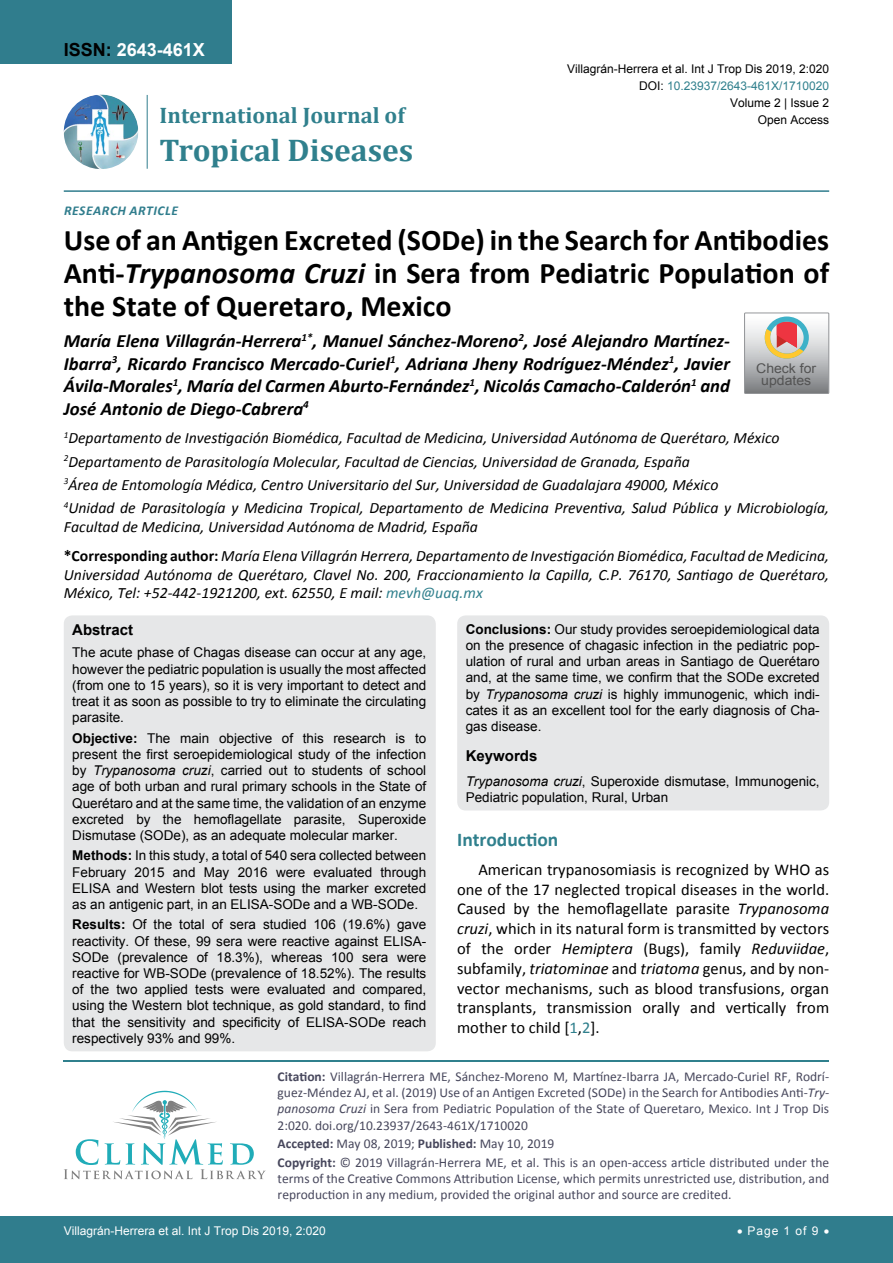
<style>
.page{position:relative;width:893px;height:1263px;background:#fff}
.page>*{position:absolute;margin:0;border:0;box-sizing:border-box;transform-origin:0 0}
.t1{font:700 31.5px "Cambria";color:#30808d}
.t2{font:700 30px/33px "Calibri";color:#000;text-align:justify}
.t3{font:700 22.5px "Cambria";color:#30808d}
.t4{font:700 19.5px "Calibri";color:#30808d}
.t5{font:italic 700 18.75px/22.5px "Calibri";color:#000;text-align:justify}
.t6{font:700 18px "Arial";color:#fff}
.t7{font:16.5px/19.8px "Calibri";color:#000;text-align:justify}
.t8{font:italic 15.75px/23.1px "Calibri";color:#000}
.t9{font:700 15px "Arial";color:#000}
.t10{font:13.5px/16.2px "Arial";color:#000;text-align:justify}
.t11{font:13.5px/16.2px "Calibri";color:#47475c}
.t12{font:italic 700 13.5px "Calibri";color:#307d8d}
.t13{font:13.35px/11.6px "Arial";color:#535353;text-align:center;scale:1.05 1}
.t14{font:12px "Arial";color:#000}
.t15{font:12px "Arial";color:#fff}
.t16{font:12px "Arial";color:#30808d}
.s1{color:#000}
.s2{font-style:italic}
.s3{font-weight:700;font-style:normal}
.s4{color:#30808d}
.s5{font-weight:700}
</style>
<div class="page">
<div style="left:0;top:0;width:231px;height:64px;background:#307d8d"></div>
<img style="left:64px;top:95px;width:74px;height:74px;border-radius:37px">
<hr style="left:147px;top:95px;width:1px;height:74px;background:#307d8d">
<hr style="left:64px;top:190px;width:765px;height:2px;background:#307d8d">
<div style="left:0;top:1217px;width:893px;height:46px;background:#307d8d"></div>
<hr style="left:64px;top:1060px;width:765px;height:2px;background:#30808d">
<svg style="left:64px;top:1091px;width:202px;height:88px"></svg>
<div style="left:64px;top:615px;width:372px;height:436px;background:#e6e7e8;border-radius:9px"></div>
<div style="left:457px;top:615px;width:372px;height:195px;background:#e6e7e8;border-radius:9px"></div>
<svg style="left:744px;top:313px;width:85px;height:80px"></svg>
<h3 class="t6" style="left:64px;top:38px;width:143px"><span class="s1">ISSN:</span> 2643-461X</h3>
<h3 class="t3" style="left:160px;top:100px;width:247px">International Journal of</h3>
<h1 class="t1" style="left:160px;top:128px;width:255px">Tropical Diseases</h1>
<p class="t12" style="left:64px;top:202px;width:17px">Research</p>
<p class="t12" style="left:129px;top:202px;width:9px">artic</p>
<p class="t12" style="left:165px;top:202px;width:14px">le</p>
<p class="t14" style="left:567px;top:60px;width:264px">Villagrán-Herrera et al. Int J Trop Dis 2019, 2:020</p>
<p class="t14" style="left:730px;top:95px;width:101px">Volume 2 | Issue 2</p>
<p class="t16" style="left:639px;top:78px;width:192px"><span class="s1">DOI:</span> 10.23937/2643-461X/1710020</p>
<p class="t14" style="left:758px;top:112px;width:73px">Open Access</p>
<h2 class="t2" style="left:64px;top:224px;width:767px">Use of an Antigen Excreted (SODe) in the Search for Antibodies Anti-<span class="s2">Trypanosoma Cruzi</span> in Sera from Pediatric Population of the State of Queretaro, Mexico</h2>
<p class="t5" style="left:64px;top:330px;width:668px">María Elena Villagrán-Herrera<sup>1*</sup>, Manuel Sánchez-Moreno<sup>2</sup>, José Alejandro Martínez-Ibarra<sup>3</sup>, Ricardo Francisco Mercado-Curiel<sup>1</sup>, Adriana Jheny Rodríguez-Méndez<sup>1</sup>, Javier Ávila-Morales<sup>1</sup>, María del Carmen Aburto-Fernández<sup>1</sup>, Nicolás Camacho-Calderón<sup>1</sup> and José Antonio de Diego-Cabrera<sup>4</sup></p>
<p class="t8" style="left:64px;top:426px;width:767px"><sup>1</sup>Departamento de Investigación Biomédica, Facultad de Medicina, Universidad Autónoma de Querétaro, México <sup>2</sup>Departamento de Parasitología Molecular, Facultad de Ciencias, Universidad de Granada, España<br><sup>3</sup>Área de Entomología Médica, Centro Universitario del Sur, Universidad de Guadalajara 49000, México<br><sup>4</sup>Unidad de Parasitología y Medicina Tropical, Departamento de Medicina Preventiva, Salud Pública y Microbiología,</p>
<p class="t8" style="left:64px;top:512px;width:767px;line-height:28.8px">Facultad de Medicina, Universidad Autónoma de Madrid, España<br><span class="s3">*Corresponding author:</span> María Elena Villagrán Herrera, Departamento de Investigación Biomédica, Facultad de Medicina,</p>
<p class="t8" style="left:64px;top:564px;width:767px;line-height:18.9px">Universidad Autónoma de Querétaro, Clavel No. 200, Fraccionamiento la Capilla, C.P. 76170, Santiago de Querétaro,<br>México, Tel: +52-442-1921200, ext. 62550, E mail: <span class="s4">mevh@uaq.mx</span></p>
<p class="t9" style="left:72px;top:620px;width:62px">Abstract</p>
<p class="t10" style="left:72px;top:645px;width:356px">The acute phase of Chagas disease can occur at any age, however the pediatric population is usually the most affected (from one to 15 years), so it is very important to detect and treat it as soon as possible to try to eliminate the circulating parasite.</p>
<p class="t10" style="left:72px;top:730px;width:355px"><span class="s5">Objective:</span> The main objective of this research is to present the first seroepidemiological study of the infection by <span class="s2">Trypanosoma cruzi</span>, carried out to students of school age of both urban and rural primary schools in the State of Querétaro and at the same time, the validation of an enzyme excreted by the hemoflagellate parasite, Superoxide Dismutase (SODe), as an adequate molecular marker.</p>
<p class="t10" style="left:72px;top:848px;width:355px"><span class="s5">Methods:</span> In this study, a total of 540 sera collected between February 2015 and May 2016 were evaluated through ELISA and Western blot tests using the marker excreted as an antigenic part, in an ELISA-SODe and a WB-SODe.</p>
<p class="t10" style="left:72px;top:917px;width:356px"><span class="s5">Results:</span> Of the total of sera studied 106 (19.6%) gave reactivity. Of these, 99 sera were reactive against ELISA-SODe (prevalence of 18.3%), whereas 100 sera were reactive for WB-SODe (prevalence of 18.52%). The results of the two applied tests were evaluated and compared, using the Western blot technique, as gold standard, to find that the sensitivity and specificity of ELISA-SODe reach respectively 93% and 99%.</p>
<p class="t13" style="left:756px;top:363px;width:59px">Check for updates</p>
<p class="t10" style="left:466px;top:621px;width:355px"><span class="s5">Conclusions:</span> Our study provides seroepidemiological data on the presence of chagasic infection in the pediatric pop&shy;ulation of rural and urban areas in Santiago de Querétaro and, at the same time, we confirm that the SODe excreted by <span class="s2">Trypanosoma cruzi</span> is highly immunogenic, which indi&shy;cates it as an excellent tool for the early diagnosis of Cha&shy;gas disease.</p>
<p class="t9" style="left:466px;top:746px;width:73px">Keywords</p>
<p class="t10" style="left:466px;top:773px;width:355px"><span class="s2">Trypanosoma cruzi</span>, Superoxide dismutase, Immunogenic,<br>Pediatric population, Rural, Urban</p>
<h3 class="t4" style="left:457px;top:827px;width:103px">Introduction</h3>
<p class="t7" style="left:457px;top:859px;width:374px;text-indent:21px">American trypanosomiasis is recognized by WHO as one of the 17 neglected tropical diseases in the world.<br>Caused by the hemoflagellate parasite <span class="s2">Trypanosoma cruzi</span>, which in its natural form is transmitted by vectors of the order <span class="s2">Hemiptera</span> (Bugs), family <span class="s2">Reduviidae</span>, subfamily, <span class="s2">triatominae</span> and <span class="s2">triatoma</span> genus, and by non&shy;vector mechanisms, such as blood transfusions, organ transplants, transmission orally and vertically from mother to child [<span class="s4">1</span>,<span class="s4">2</span>].</p>
<p class="t11" style="left:278px;top:1068px;width:553px;text-align:justify"><span class="s5">Citation:</span> Villagrán-Herrera ME, Sánchez-Moreno M, Martínez-Ibarra JA, Mercado-Curiel RF, Rodrí&shy;guez-Méndez AJ, et al. (2019) Use of an Antigen Excreted (SODe) in the Search for Antibodies Anti-<span class="s2">Try&shy;panosoma Cruzi</span> in Sera from Pediatric Population of the State of Queretaro, Mexico. Int J Trop Dis 2:020. doi.org/10.23937/2643-461X/1710020</p>
<p class="t11" style="left:278px;top:1134px;width:553px;line-height:18.6px"><span class="s5">Accepted:</span> May 08, 2019; <span class="s5">Published:</span> May 10, 2019<br><span class="s5">Copyright:</span> © 2019 Villagrán-Herrera ME, et al. This is an open-access article distributed under the</p>
<p class="t11" style="left:278px;top:1170px;width:553px">terms of the Creative Commons Attribution License, which permits unrestricted use, distribution, and reproduction in any medium, provided the original author and source are credited.</p>
<p class="t15" style="left:64px;top:1223px;width:264px">Villagrán-Herrera et al. Int J Trop Dis 2019, 2:020</p>
<p class="t15" style="left:737px;top:1223px;width:94px">• Page 1 of 9 •</p>
</div>
